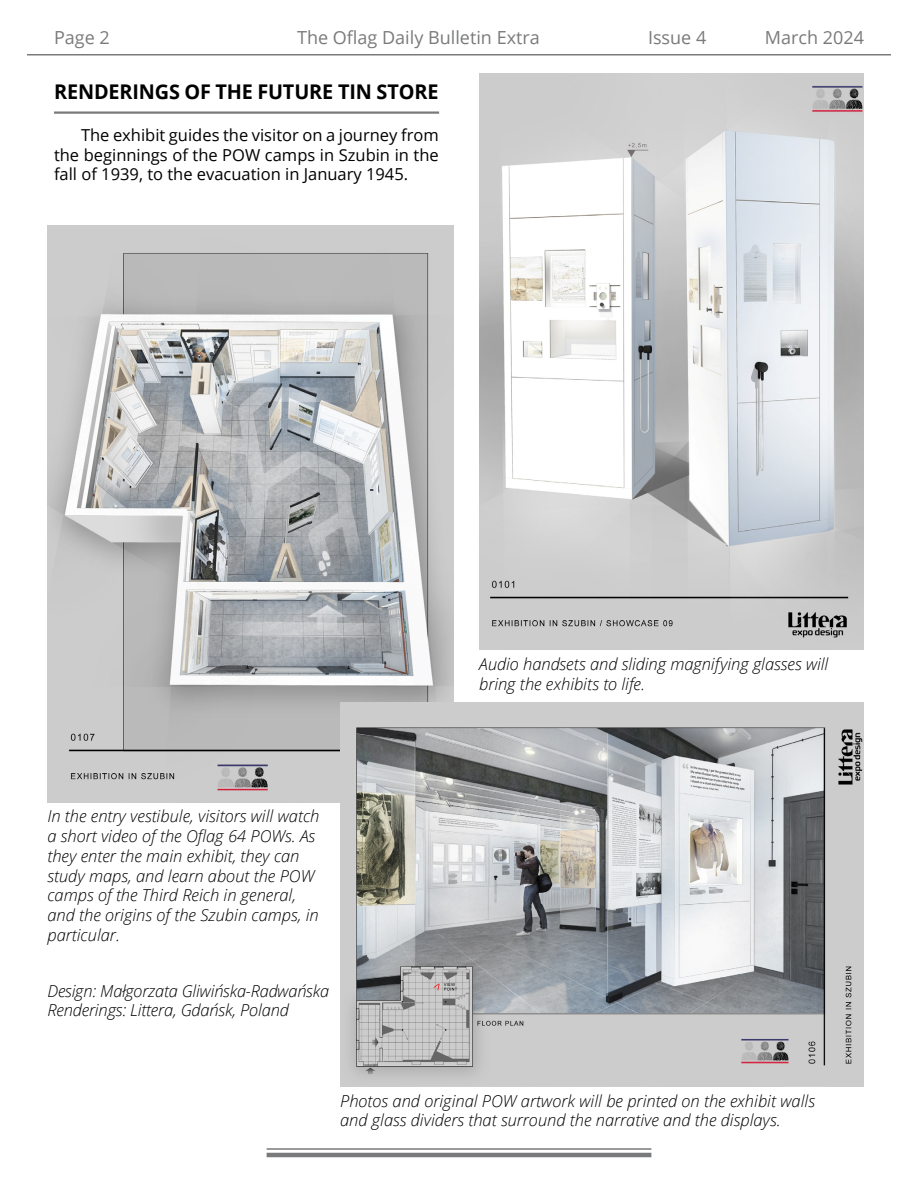
<style>
.page{position:relative;width:918px;height:1188px;background:#fff}
.page>*{position:absolute;margin:0;border:0;box-sizing:border-box;transform-origin:0 0}
.t1{font:700 20.25px "Open Sans";letter-spacing:-.005em;color:#000}
.t2{font:18px "Open Sans";color:#797a7b}
.t3{font:italic 300 16.5px/19.8px "Open Sans";color:#000}
.t4{font:16.5px/19.8px "Open Sans";color:#000;text-align:justify}
</style>
<div class="page">
<hr style="left:27px;top:54px;width:864px;height:2px;background:#797a7b">
<hr style="left:54px;top:111px;width:385px;height:3px;background:#797a7b">
<img style="left:47px;top:226px;width:407px;height:576px">
<img style="left:479px;top:73px;width:385px;height:577px">
<img style="left:340px;top:702px;width:524px;height:384px">
<hr style="left:267px;top:1148px;width:384px;height:2px;background:#797a7b">
<hr style="left:267px;top:1153px;width:384px;height:4px;background:#797a7b">
<p class="t2" style="left:54px;top:25px;width:57px">Page 2</p>
<p class="t2" style="left:297px;top:25px;width:244px">The Oflag Daily Bulletin Extra</p>
<p class="t2" style="left:648px;top:25px;width:60px">Issue 4</p>
<p class="t2" style="left:765px;top:25px;width:101px">March 2024</p>
<p class="t1" style="left:54px;top:78px;width:386px">RENDERINGS OF THE FUTURE TIN STORE</p>
<p class="t4" style="left:54px;top:125px;width:386px;text-indent:27px">The exhibit guides the visitor on a journey from the beginnings of the POW camps in Szubin in the fall of 1939, to the evacuation in January 1945.</p>
<p class="t3" style="left:479px;top:654px;width:351px">Audio handsets and sliding magnifying glasses will bring the exhibits to life.</p>
<p class="t3" style="left:47px;top:806px;width:273px">In the entry vestibule, visitors will watch a short video of the Oflag 64 POWs. As they enter the main exhibit, they can study maps, and learn about the POW camps of the Third Reich in general, and the origins of the Szubin camps, in particular.</p>
<p class="t3" style="left:47px;top:980px;width:283px">Design: Małgorzata Gliwińska-Radwańska<br>Renderings: Littera, Gdańsk, Poland</p>
<p class="t3" style="left:340px;top:1090px;width:476px">Photos and original POW artwork will be printed on the exhibit walls and glass dividers that surround the narrative and the displays.</p>
</div>
